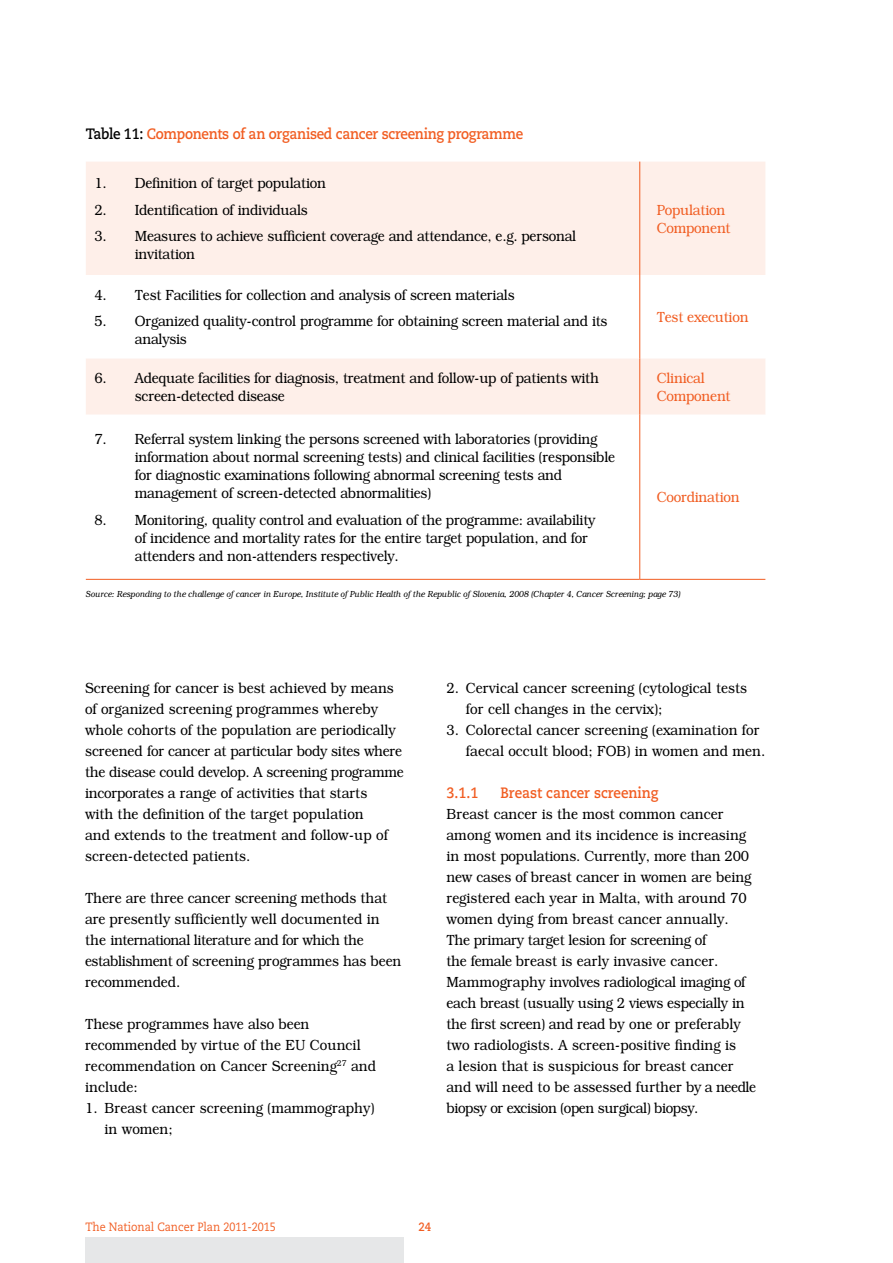
<style>
.page{position:relative;width:893px;height:1263px;background:#fff}
.page>*{position:absolute;margin:0;border:0;box-sizing:border-box;transform-origin:0 0}
.t1{font:300 15px/21px "M Bookman";letter-spacing:-.02em;color:#000;scale:.9 1}
.t2{font:300 15px/21px "M Bookman";color:#000;scale:.9 1}
.t3{font:300 15px/18px "M Bookman";letter-spacing:-.02em;color:#f15d22;scale:.9 1}
.t4{font:700 15px "Caecilia Malti";letter-spacing:-.02em;color:#f15d22;scale:.9 1}
.t5{font:700 15px "Caecilia Malti";color:#f15d22;scale:.9 1}
.t6{font:12px "Caecilia Malti";color:#f15d22;scale:.9 1}
.t7{font:700 12px "Caecilia Malti";color:#f15d22;scale:.9 1}
.t8{font:italic 300 9px "M Bookman";letter-spacing:-.02em;color:#000;scale:.9 1}
.s1{color:#000}
</style>
<div class="page">
<div style="left:85px;top:1237px;width:319px;height:26px;background:#e6e7e8"></div>
<div style="left:86px;top:162px;width:679px;height:113px;background:#feefe9"></div>
<svg style="left:86px;top:275px;width:679px;height:304px"></svg>
<hr style="left:640px;top:579px;width:125px;height:1px;background:#f15d22">
<hr style="left:639px;top:162px;width:1px;height:113px;background:#f15d22">
<hr style="left:639px;top:275px;width:1px;height:83px;background:#f15d22">
<hr style="left:639px;top:358px;width:1px;height:57px;background:#f15d22">
<hr style="left:639px;top:415px;width:1px;height:164px;background:#f15d22">
<hr style="left:86px;top:579px;width:554px;height:1px;background:#f15d22">
<p class="t4" style="left:86px;top:125px;width:487px"><span class="s1">Table 11:</span> Components of an organised cancer screening programme</p>
<p class="t1" style="left:94px;top:173px;width:259px">1. Definition of target population</p>
<p class="t1" style="left:94px;top:199px;width:239px">2. Identification of individuals</p>
<p class="t1" style="left:135px;top:227px;width:492px;line-height:18px;text-indent:-40px">3. Measures to achieve sufficient coverage and attendance, e.g. personal invitation</p>
<p class="t3" style="left:657px;top:201px;width:84px">Population<br>Component</p>
<p class="t1" style="left:94px;top:284px;width:469px">4. Test Facilities for collection and analysis of screen materials</p>
<p class="t1" style="left:135px;top:312px;width:527px;line-height:18px;text-indent:-40px">5. Organized quality-control programme for obtaining screen material and its analysis</p>
<p class="t3" style="left:657px;top:308px;width:104px">Test execution</p>
<p class="t1" style="left:135px;top:369px;width:517px;line-height:18px;text-indent:-40px">6. Adequate facilities for diagnosis, treatment and follow-up of patients with screen-detected disease</p>
<p class="t3" style="left:657px;top:369px;width:84px">Clinical<br>Component</p>
<p class="t1" style="left:135px;top:430px;width:535px;line-height:18px;text-indent:-40px">7. Referral system linking the persons screened with laboratories (providing information about normal screening tests) and clinical facilities (responsible for diagnostic examinations following abnormal screening tests and management of screen-detected abnormalities)</p>
<p class="t1" style="left:135px;top:511px;width:513px;line-height:18px;text-indent:-40px">8. Monitoring, quality control and evaluation of the programme: availability of incidence and mortality rates for the entire target population, and for attenders and non-attenders respectively.</p>
<p class="t3" style="left:657px;top:488px;width:94px">Coordination</p>
<p class="t8" style="left:86px;top:588px;width:662px">Source: Responding to the challenge of cancer in Europe, Institute of Public Health of the Republic of Slovenia, 2008 (Chapter 4, Cancer Screening; page 73)</p>
<p class="t1" style="left:85px;top:677px;width:356px">Screening for cancer is best achieved by means of organized screening programmes whereby whole cohorts of the population are periodically screened for cancer at particular body sites where the disease could develop. A screening programme incorporates a range of activities that starts<br>with the definition of the target population<br>and extends to the treatment and follow-up of screen-detected patients.</p>
<p class="t1" style="left:85px;top:887px;width:353px">There are three cancer screening methods that are presently sufficiently well documented in the international literature and for which the establishment of screening programmes has been recommended.</p>
<p class="t2" style="left:85px;top:1013px;width:325px">These programmes have also been recommended by virtue of the EU Council recommendation on Cancer Screening<sup>27</sup> and include:</p>
<p class="t2" style="left:105px;top:1097px;width:301px;text-indent:-19px">1. Breast cancer screening (mammography) in women;</p>
<p class="t2" style="left:466px;top:677px;width:314px;text-indent:-19px">2. Cervical cancer screening (cytological tests for cell changes in the cervix);</p>
<p class="t2" style="left:466px;top:719px;width:334px;text-indent:-19px">3. Colorectal cancer screening (examination for faecal occult blood; FOB) in women and men.</p>
<p class="t4" style="left:446px;top:784px;width:37px">3.1.1</p>
<p class="t5" style="left:500px;top:784px;width:177px">Breast cancer screening</p>
<p class="t1" style="left:446px;top:803px;width:346px">Breast cancer is the most common cancer among women and its incidence is increasing in most populations. Currently, more than 200 new cases of breast cancer in women are being registered each year in Malta, with around 70 women dying from breast cancer annually.<br>The primary target lesion for screening of<br>the female breast is early invasive cancer.<br>Mammography involves radiological imaging of each breast (usually using 2 views especially in the first screen) and read by one or preferably two radiologists. A screen-positive finding is<br>a lesion that is suspicious for breast cancer and will need to be assessed further by a needle biopsy or excision (open surgical) biopsy.</p>
<p class="t6" style="left:85px;top:1219px;width:213px">The National Cancer Plan 2011-2015</p>
<p class="t7" style="left:418px;top:1220px;width:16px">24</p>
</div>
